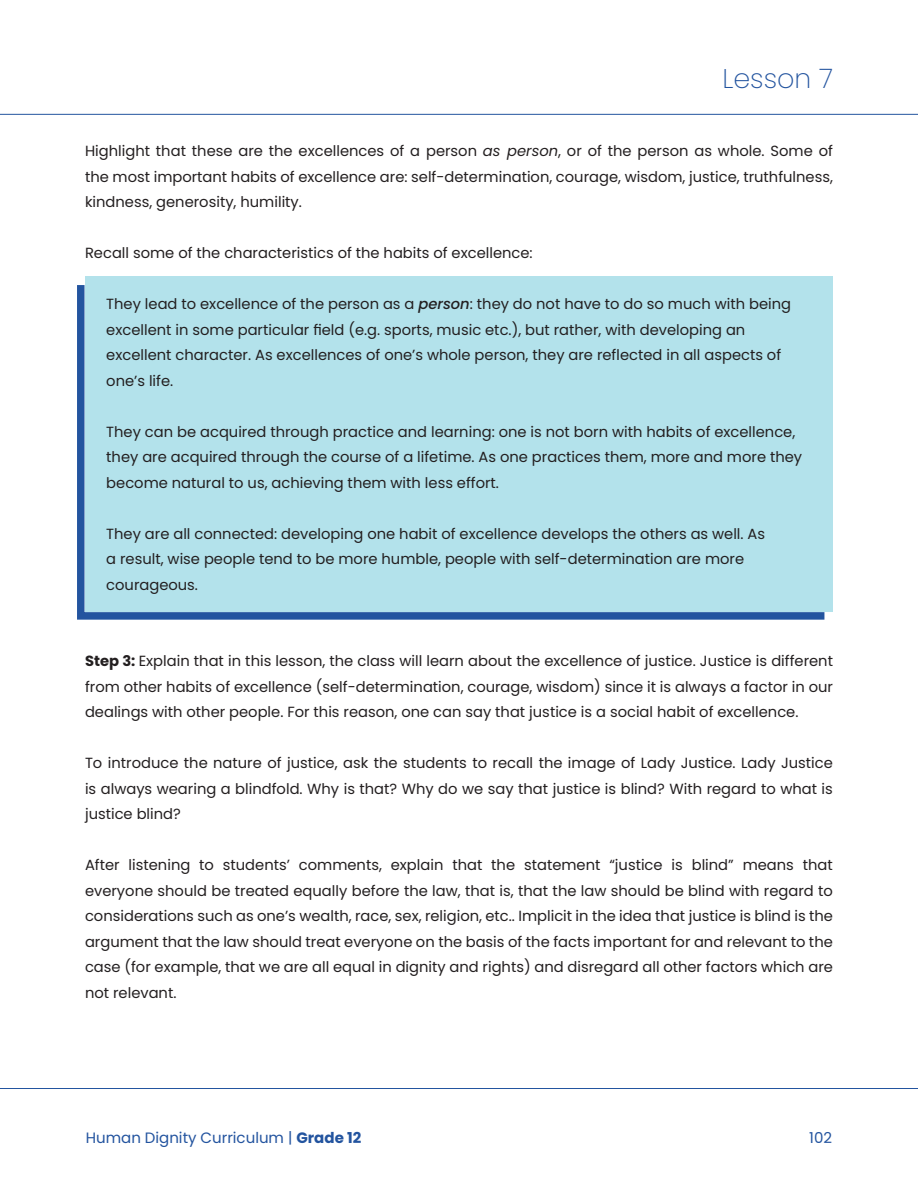
<style>
.page{position:relative;width:918px;height:1188px;background:#fff}
.page>*{position:absolute;margin:0;border:0;box-sizing:border-box;transform-origin:0 0}
.t1{font:200 27px "Poppins";color:#23549f}
.t2{font:15px "Poppins";color:#23549f}
.body{font:14.7px/25.5px "Poppins";color:#231f20;text-align:justify}
.shadow_box{font:14.7px/25.5px "Poppins";color:#231f20}
.s1{font-style:italic}
.s2{font-weight:500;font-style:italic}
.s3{font-weight:700}
</style>
<div class="page">
<hr style="left:0;top:114px;width:918px;height:1px;background:#23549f">
<hr style="left:0;top:1088px;width:918px;height:1px;background:#23549f">
<div style="left:77px;top:278px;width:755px;height:342px;background:#b3e2eb"></div>
<h1 class="t1" style="left:722px;top:63px;width:112px">Lesson 7</h1>
<p class="body" style="left:85px;top:138px;width:749px">Highlight that these are the excellences of a person <span class="s1">as person</span>, or of the person as whole. Some of the most important habits of excellence are: self-determination, courage, wisdom, justice, truthfulness, kindness, generosity, humility.</p>
<p class="body" style="left:85px;top:240px;width:449px">Recall some of the characteristics of the habits of excellence:</p>
<p class="shadow_box" style="left:106px;top:291px;width:686px">They lead to excellence of the person as a <span class="s2">person</span>: they do not have to do so much with being excellent in some particular field (e.g. sports, music etc.), but rather, with developing an excellent character. As excellences of one’s whole person, they are reflected in all aspects of one’s life.</p>
<p class="shadow_box" style="left:106px;top:419px;width:697px">They can be acquired through practice and learning: one is not born with habits of excellence, they are acquired through the course of a lifetime. As one practices them, more and more they become natural to us, achieving them with less effort.</p>
<p class="shadow_box" style="left:106px;top:521px;width:660px">They are all connected: developing one habit of excellence develops the others as well. As a result, wise people tend to be more humble, people with self-determination are more courageous.</p>
<p class="body" style="left:85px;top:648px;width:750px"><span class="s3">Step 3:</span> Explain that in this lesson, the class will learn about the excellence of justice. Justice is different from other habits of excellence (self-determination, courage, wisdom) since it is always a factor in our dealings with other people. For this reason, one can say that justice is a social habit of excellence.</p>
<p class="body" style="left:85px;top:750px;width:749px">To introduce the nature of justice, ask the students to recall the image of Lady Justice. Lady Justice is always wearing a blindfold. Why is that? Why do we say that justice is blind? With regard to what is justice blind?</p>
<p class="body" style="left:85px;top:852px;width:749px">After listening to students’ comments, explain that the statement “justice is blind” means that everyone should be treated equally before the law, that is, that the law should be blind with regard to considerations such as one’s wealth, race, sex, religion, etc.. Implicit in the idea that justice is blind is the argument that the law should treat everyone on the basis of the facts important for and relevant to the case (for example, that we are all equal in dignity and rights) and disregard all other factors which are not relevant.</p>
<p class="t2" style="left:86px;top:1129px;width:277px">Human Dignity Curriculum | <span class="s3">Grade 12</span></p>
<p class="t2" style="left:809px;top:1129px;width:24px">102</p>
</div>
